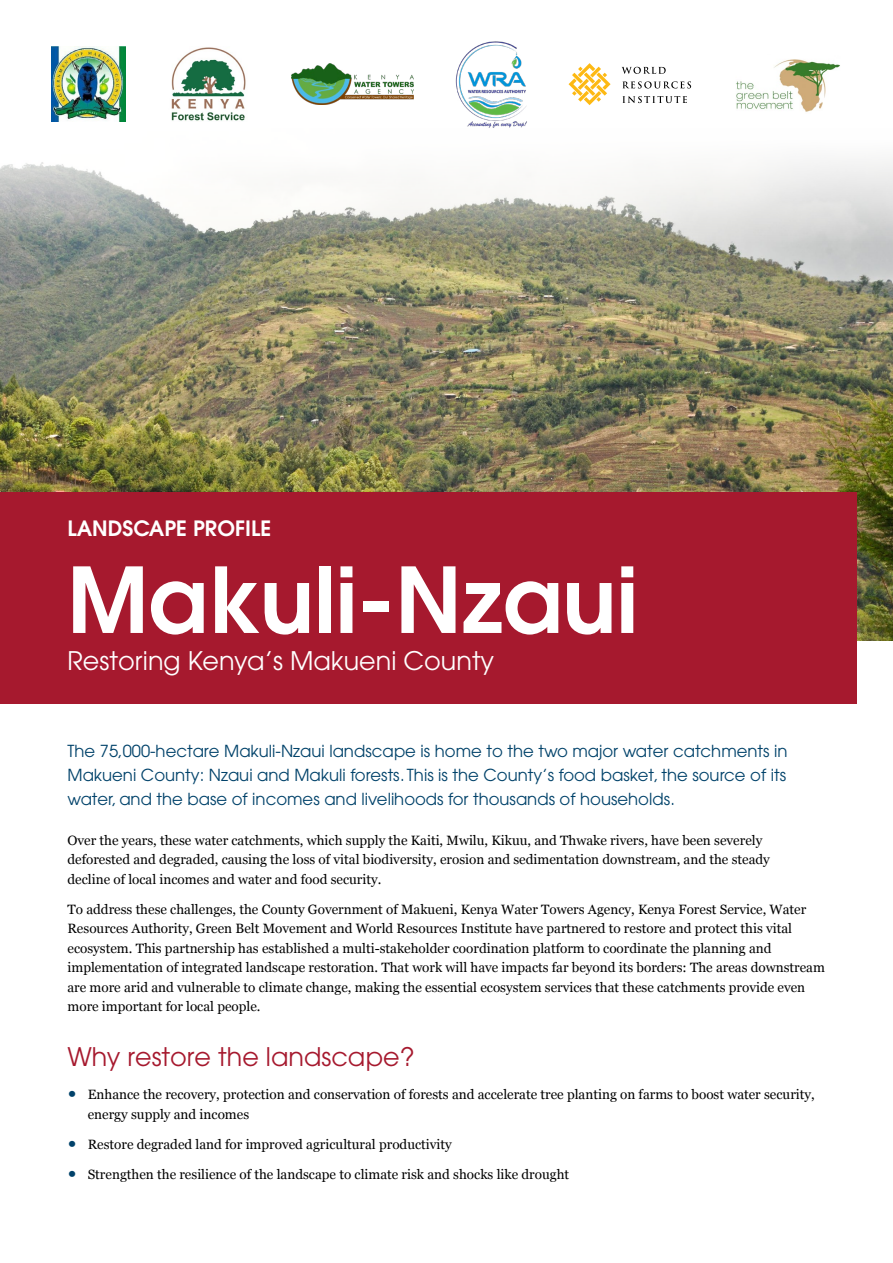
<style>
.page{position:relative;width:893px;height:1263px;background:#fff}
.page>*{position:absolute;margin:0;border:0;box-sizing:border-box;transform-origin:0 0}
.t1{font:600 90px "Avant Garde";color:#fff}
.t2{font:25.5px "Avant Garde";color:#fff}
.t3{font:25.5px "Avant Garde";color:#a6192e}
.t4{font:600 21px "Avant Garde";color:#fff}
.t5{font:16.5px/24px "Avant Garde";color:#01426a;text-align:justify}
.t6{font:13.5px/19.5px "Georgia";color:#000}
.s1{font-size:24px;color:#01426a}
</style>
<div class="page">
<img style="left:0;top:159px;width:893px;height:481px">
<div style="left:0;top:492px;width:857px;height:211px;background:#a6192e"></div>
<img style="left:51px;top:47px;width:75px;height:74px">
<img style="left:171px;top:47px;width:75px;height:74px">
<img style="left:291px;top:63px;width:123px;height:42px">
<img style="left:736px;top:59px;width:104px;height:53px">
<img style="left:455px;top:41px;width:72px;height:87px">
<svg style="left:569px;top:63px;width:42px;height:42px"></svg>
<svg style="left:622px;top:67px;width:44px;height:7px"></svg>
<svg style="left:622px;top:81px;width:69px;height:7px"></svg>
<svg style="left:622px;top:96px;width:65px;height:7px"></svg>
<h3 class="t4" style="left:67px;top:515px;width:205px">LANDSCAPE PROFILE</h3>
<h1 class="t1" style="left:67px;top:541px;width:572px">Makuli-Nzaui</h1>
<h2 class="t2" style="left:67px;top:645px;width:428px">Restoring Kenya’s Makueni County</h2>
<p class="t5" style="left:68px;top:739px;width:722px">The 75,000-hectare Makuli-Nzaui landscape is home to the two major water catchments in Makueni County: Nzaui and Makuli forests. This is the County’s food basket, the source of its water, and the base of incomes and livelihoods for thousands of households.</p>
<p class="t6" style="left:68px;top:830px;width:704px">Over the years, these water catchments, which supply the Kaiti, Mwilu, Kikuu, and Thwake rivers, have been severely deforested and degraded, causing the loss of vital biodiversity, erosion and sedimentation downstream, and the steady decline of local incomes and water and food security.</p>
<p class="t6" style="left:68px;top:899px;width:759px">To address these challenges, the County Government of Makueni, Kenya Water Towers Agency, Kenya Forest Service, Water Resources Authority, Green Belt Movement and World Resources Institute have partnered to restore and protect this vital ecosystem. This partnership has established a multi-stakeholder coordination platform to coordinate the planning and implementation of integrated landscape restoration. That work will have impacts far beyond its borders: The areas downstream are more arid and vulnerable to climate change, making the essential ecosystem services that these catchments provide even more important for local people.</p>
<h2 class="t3" style="left:68px;top:1042px;width:349px">Why restore the landscape?</h2>
<p class="t6" style="left:88px;top:1084px;width:728px;text-indent:-20px"><span class="s1">•</span> Enhance the recovery, protection and conservation of forests and accelerate tree planting on farms to boost water security, energy supply and incomes</p>
<p class="t6" style="left:68px;top:1134px;width:386px"><span class="s1">•</span> Restore degraded land for improved agricultural productivity</p>
<p class="t6" style="left:68px;top:1164px;width:503px"><span class="s1">•</span> Strengthen the resilience of the landscape to climate risk and shocks like drought</p>
</div>
